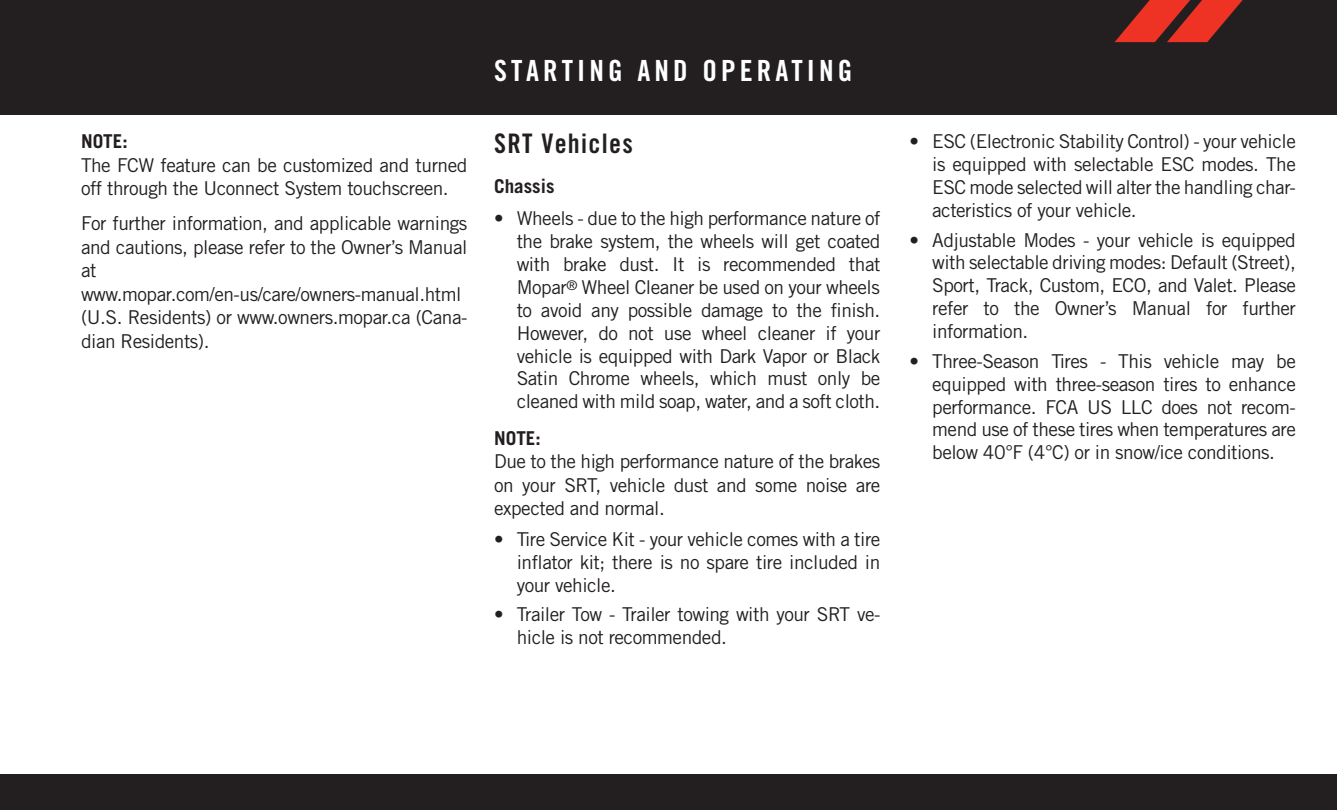
<style>
.page{position:relative;width:1337px;height:810px;background:#fff}
.page>*{position:absolute;margin:0;border:0;box-sizing:border-box;transform-origin:0 0}
.t1{font:29.25px "Trade Gothic LT Std Bd Cn 20";letter-spacing:.14em;color:#fff}
.t2{font:27px "Trade Gothic LT Std Bd Cn 20";letter-spacing:.05em;color:#231f20}
.t3{font:19.12px/22.9px "Trade Gothic LT Std";letter-spacing:-.025em;color:#231f20;text-align:justify}
.t4{font:700 19.12px "Trade Gothic LT Std";color:#231f20}
</style>
<div class="page">
<div style="left:0;top:0;width:1336px;height:115px;background:#231f20"></div>
<svg style="left:1114px;top:0;width:129px;height:42px"></svg>
<div style="left:0;top:774px;width:1336px;height:36px;background:#231f20"></div>
<p class="t4" style="left:81px;top:134px;width:48px">NOTE:</p>
<p class="t3" style="left:81px;top:155px;width:388px;line-height:23.6px">The FCW feature can be customized and turned off through the Uconnect System touchscreen.</p>
<p class="t3" style="left:81px;top:213px;width:388px;line-height:23.6px;text-align:left">For further information, and applicable warnings and cautions, please refer to the Owner’s Manual at www.mopar.com/en-us/care/owners-manual.html (U.S. Residents) or www.owners.mopar.ca (Cana&shy;dian Residents).</p>
<h1 class="t1" style="left:494px;top:60px;width:360px">STARTING AND OPERATING</h1>
<h2 class="t2" style="left:494px;top:133px;width:140px">SRT Vehicles</h2>
<p class="t4" style="left:494px;top:179px;width:62px">Chassis</p>
<p class="t3" style="left:517px;top:209px;width:365px;text-indent:-23px">• Wheels - due to the high performance nature of the brake system, the wheels will get coated with brake dust. It is recommended that Mopar<sup>®</sup> Wheel Cleaner be used on your wheels to avoid any possible damage to the finish.<br>However, do not use wheel cleaner if your vehicle is equipped with Dark Vapor or Black Satin Chrome wheels, which must only be cleaned with mild soap, water, and a soft cloth.</p>
<p class="t4" style="left:494px;top:431px;width:48px">NOTE:</p>
<p class="t3" style="left:494px;top:451px;width:388px;line-height:23.6px">Due to the high performance nature of the brakes on your SRT, vehicle dust and some noise are expected and normal.</p>
<p class="t3" style="left:517px;top:529px;width:365px;text-indent:-23px">• Tire Service Kit - your vehicle comes with a tire inflator kit; there is no spare tire included in your vehicle.</p>
<p class="t3" style="left:517px;top:605px;width:365px;text-indent:-23px">• Trailer Tow - Trailer towing with your SRT ve&shy;hicle is not recommended.</p>
<p class="t3" style="left:932px;top:132px;width:365px;text-indent:-23px">• ESC (Electronic Stability Control) - your vehicle is equipped with selectable ESC modes. The ESC mode selected will alter the handling char&shy;acteristics of your vehicle.</p>
<p class="t3" style="left:932px;top:230px;width:365px;text-indent:-23px">• Adjustable Modes - your vehicle is equipped with selectable driving modes: Default (Street), Sport, Track, Custom, ECO, and Valet. Please refer to the Owner’s Manual for further information.</p>
<p class="t3" style="left:932px;top:351px;width:365px;text-indent:-23px">• Three-Season Tires - This vehicle may be equipped with three-season tires to enhance performance. FCA US LLC does not recom&shy;mend use of these tires when temperatures are below 40°F (4°C) or in snow/ice conditions.</p>
</div>
